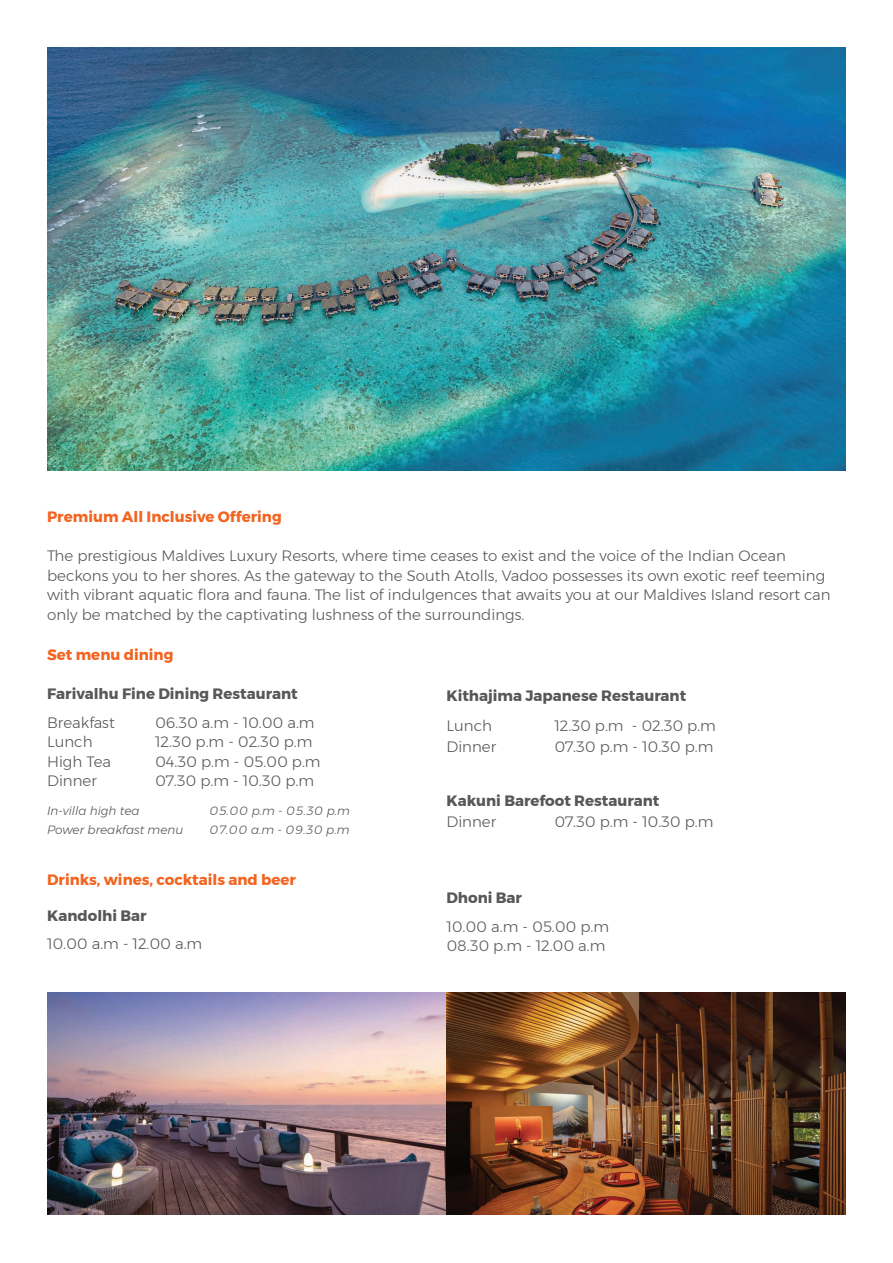
<style>
.page{position:relative;width:893px;height:1263px;background:#fff}
.page>*{position:absolute;margin:0;border:0;box-sizing:border-box;transform-origin:0 0}
.t1{font:300 15px/19.5px "Montserrat";color:#57585a}
.t2{font:700 15px "Montserrat";color:#57585a}
.t3{font:700 15px "Montserrat";color:#f36421}
.t4{font:italic 300 12px "Montserrat";color:#57585a}
</style>
<div class="page">
<img style="left:47px;top:47px;width:799px;height:424px">
<img style="left:47px;top:992px;width:799px;height:222px">
<p class="t3" style="left:47px;top:505px;width:236px">Premium All Inclusive Offering</p>
<p class="t1" style="left:47px;top:546px;width:785px">The prestigious Maldives Luxury Resorts, where time ceases to exist and the voice of the Indian Ocean beckons you to her shores. As the gateway to the South Atolls, Vadoo possesses its own exotic reef teeming with vibrant aquatic flora and fauna. The list of indulgences that awaits you at our Maldives Island resort can only be matched by the captivating lushness of the surroundings.</p>
<p class="t3" style="left:47px;top:643px;width:128px">Set menu dining</p>
<p class="t2" style="left:47px;top:682px;width:252px">Farivalhu Fine Dining Restaurant</p>
<p class="t1" style="left:47px;top:713px;width:69px">Breakfast</p>
<p class="t1" style="left:155px;top:713px;width:161px">06.30 a.m - 10.00 a.m</p>
<p class="t1" style="left:47px;top:732px;width:47px">Lunch</p>
<p class="t1" style="left:155px;top:732px;width:159px">12.30 p.m - 02.30 p.m</p>
<p class="t1" style="left:47px;top:752px;width:66px">High Tea</p>
<p class="t1" style="left:155px;top:752px;width:167px">04.30 p.m - 05.00 p.m</p>
<p class="t1" style="left:47px;top:771px;width:51px">Dinner</p>
<p class="t1" style="left:155px;top:771px;width:160px">07.30 p.m - 10.30 p.m</p>
<p class="t2" style="left:446px;top:684px;width:241px">Kithajima Japanese Restaurant</p>
<p class="t1" style="left:446px;top:716px;width:47px">Lunch</p>
<p class="t1" style="left:554px;top:716px;width:163px">12.30 p.m - 02.30 p.m</p>
<p class="t1" style="left:446px;top:737px;width:51px">Dinner</p>
<p class="t1" style="left:554px;top:737px;width:160px">07.30 p.m - 10.30 p.m</p>
<p class="t2" style="left:446px;top:789px;width:214px">Kakuni Barefoot Restaurant</p>
<p class="t1" style="left:446px;top:812px;width:51px">Dinner</p>
<p class="t1" style="left:554px;top:812px;width:160px">07.30 p.m - 10.30 p.m</p>
<p class="t4" style="left:47px;top:802px;width:94px">In-villa high tea</p>
<p class="t4" style="left:209px;top:802px;width:142px">05.00 p.m - 05.30 p.m</p>
<p class="t4" style="left:47px;top:821px;width:138px">Power breakfast menu</p>
<p class="t4" style="left:209px;top:821px;width:142px">07.00 a.m - 09.30 p.m</p>
<p class="t3" style="left:47px;top:868px;width:250px">Drinks, wines, cocktails and beer</p>
<p class="t2" style="left:47px;top:904px;width:101px">Kandolhi Bar</p>
<p class="t1" style="left:47px;top:934px;width:157px">10.00 a.m - 12.00 a.m</p>
<p class="t2" style="left:446px;top:886px;width:77px">Dhoni Bar</p>
<p class="t1" style="left:446px;top:916px;width:164px">10.00 a.m - 05.00 p.m<br>08.30 p.m - 12.00 a.m</p>
</div>
